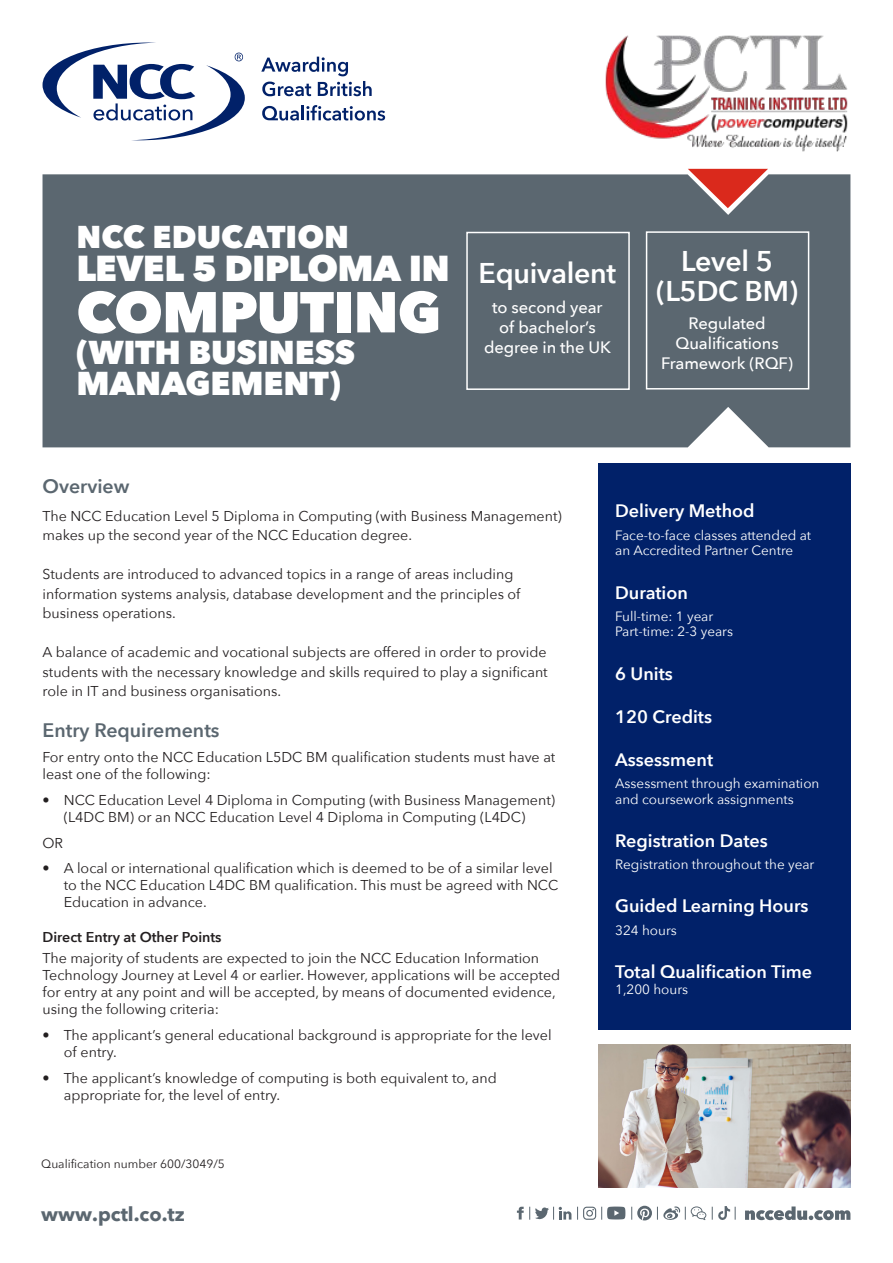
<style>
.page{position:relative;width:893px;height:1263px;background:#fff}
.page>*{position:absolute;margin:0;border:0;box-sizing:border-box;transform-origin:0 0}
.t1{font:800 57px "Avenir Next";letter-spacing:-.015em;color:#fff}
.t2{font:800 36px "Avenir Next";letter-spacing:-.015em;color:#fff}
.t3{font:800 33px/31.5px "Avenir Next";letter-spacing:-.005em;color:#fff}
.t4{font:800 31.5px "Avenir Next";color:#fff}
.t5{font:600 28.5px/30px "Avenir Next";letter-spacing:-.01em;color:#fff;text-align:center}
.t6{font:600 19.5px "Avenir Next";color:#5b6770}
.t7{font:700 19.5px "Avenir Next";color:#5b6770}
.t8{font:600 18px "Avenir Next";color:#fff}
.t9{font:500 16.5px/19.8px "Avenir Next";letter-spacing:-.005em;color:#fff;text-align:center}
.t10{font:14.25px/17.1px "Avenir Next";color:#231f20}
.t11{font:600 14.25px "Avenir Next";color:#231f20}
.t12{font:13.5px/15.8px "Avenir Next";color:#fff}
.t13{font:12px "Avenir Next";color:#231f20}
</style>
<div class="page">
<div style="left:43px;top:174px;width:807px;height:273px;background:#5b6770"></div>
<div style="left:646px;top:231px;width:163px;height:158px;border:2px solid #fff"></div>
<svg style="left:261px;top:57px;width:111px;height:39px"></svg>
<svg style="left:262px;top:105px;width:123px;height:16px"></svg>
<svg style="left:43px;top:43px;width:202px;height:97px"></svg>
<svg style="left:688px;top:169px;width:80px;height:39px;background:#b25e5a"></svg>
<img style="left:598px;top:1045px;width:252px;height:142px">
<div style="left:466px;top:232px;width:164px;height:158px;border:2px solid #fff"></div>
<div style="left:598px;top:463px;width:252px;height:566px;background:#012169"></div>
<svg style="left:745px;top:1206px;width:105px;height:14px"></svg>
<svg style="left:517px;top:1207px;width:54px;height:13px"></svg>
<svg style="left:577px;top:1206px;width:48px;height:14px"></svg>
<svg style="left:631px;top:1206px;width:75px;height:15px"></svg>
<svg style="left:712px;top:1206px;width:24px;height:14px"></svg>
<img style="left:605px;top:35px;width:243px;height:117px">
<p class="t4" style="left:76px;top:218px;width:274px">NCC EDUCATION</p>
<p class="t2" style="left:76px;top:246px;width:375px">LEVEL 5 DIPLOMA IN</p>
<p class="t1" style="left:76px;top:277px;width:366px">COMPUTING</p>
<p class="t3" style="left:76px;top:336px;width:280px">(WITH BUSINESS<br>MANAGEMENT)</p>
<p class="t5" style="left:479px;top:257px;width:139px">Equivalent</p>
<p class="t9" style="left:492px;top:297px;width:112px">to second year</p>
<p class="t9" style="left:499px;top:317px;width:98px">of bachelor’s</p>
<p class="t9" style="left:484px;top:337px;width:129px">degree in the UK</p>
<p class="t5" style="left:656px;top:245px;width:143px">Level 5 (L5DC BM)</p>
<p class="t9" style="left:661px;top:313px;width:133px">Regulated<br>Qualifications<br>Framework (RQF)</p>
<p class="t6" style="left:43px;top:469px;width:88px">Overview</p>
<p class="t10" style="left:43px;top:505px;width:521px;line-height:19.5px">The NCC Education Level 5 Diploma in Computing (with Business Management) makes up the second year of the NCC Education degree.</p>
<p class="t10" style="left:43px;top:564px;width:479px;line-height:19.5px">Students are introduced to advanced topics in a range of areas including information systems analysis, database development and the principles of business operations.</p>
<p class="t10" style="left:43px;top:642px;width:507px;line-height:19.5px;text-align:justify">A balance of academic and vocational subjects are offered in order to provide students with the necessary knowledge and skills required to play a significant role in IT and business organisations.</p>
<p class="t6" style="left:43px;top:713px;width:179px">Entry Requirements</p>
<p class="t10" style="left:43px;top:748px;width:514px">For entry onto the NCC Education L5DC BM qualification students must have at least one of the following:</p>
<p class="t10" style="left:64px;top:791px;width:493px;text-indent:-21px">• NCC Education Level 4 Diploma in Computing (with Business Management) (L4DC BM) or an NCC Education Level 4 Diploma in Computing (L4DC)</p>
<p class="t10" style="left:43px;top:833px;width:22px">OR</p>
<p class="t10" style="left:64px;top:859px;width:496px;text-indent:-21px">• A local or international qualification which is deemed to be of a similar level to the NCC Education L4DC BM qualification. This must be agreed with NCC<br>Education in advance.</p>
<p class="t11" style="left:43px;top:924px;width:181px">Direct Entry at Other Points</p>
<p class="t10" style="left:43px;top:949px;width:519px">The majority of students are expected to join the NCC Education Information Technology Journey at Level 4 or earlier. However, applications will be accepted for entry at any point and will be accepted, by means of documented evidence, using the following criteria:</p>
<p class="t10" style="left:64px;top:1026px;width:489px;text-indent:-21px">• The applicant’s general educational background is appropriate for the level of entry.</p>
<p class="t10" style="left:64px;top:1068px;width:435px;text-indent:-21px">• The applicant’s knowledge of computing is both equivalent to, and appropriate for, the level of entry.</p>
<p class="t13" style="left:41px;top:1153px;width:185px">Qualification number 600/3049/5</p>
<p class="t7" style="left:41px;top:1197px;width:145px">www.pctl.co.tz</p>
<p class="t8" style="left:615px;top:496px;width:141px">Delivery Method</p>
<p class="t12" style="left:615px;top:526px;width:197px">Face-to-face classes attended at an Accredited Partner Centre</p>
<p class="t8" style="left:615px;top:577px;width:74px">Duration</p>
<p class="t12" style="left:615px;top:607px;width:100px">Full-time: 1 year</p>
<p class="t12" style="left:615px;top:623px;width:119px">Part-time: 2-3 years</p>
<p class="t8" style="left:615px;top:658px;width:59px">6 Units</p>
<p class="t8" style="left:615px;top:701px;width:98px">120 Credits</p>
<p class="t8" style="left:615px;top:744px;width:99px">Assessment</p>
<p class="t12" style="left:615px;top:775px;width:206px">Assessment through examination and coursework assignments</p>
<p class="t8" style="left:615px;top:825px;width:154px">Registration Dates</p>
<p class="t12" style="left:615px;top:856px;width:201px">Registration throughout the year</p>
<p class="t8" style="left:615px;top:891px;width:195px">Guided Learning Hours</p>
<p class="t12" style="left:615px;top:921px;width:63px">324 hours</p>
<p class="t8" style="left:615px;top:956px;width:199px">Total Qualification Time</p>
<p class="t12" style="left:615px;top:980px;width:75px">1,200 hours</p>
</div>
